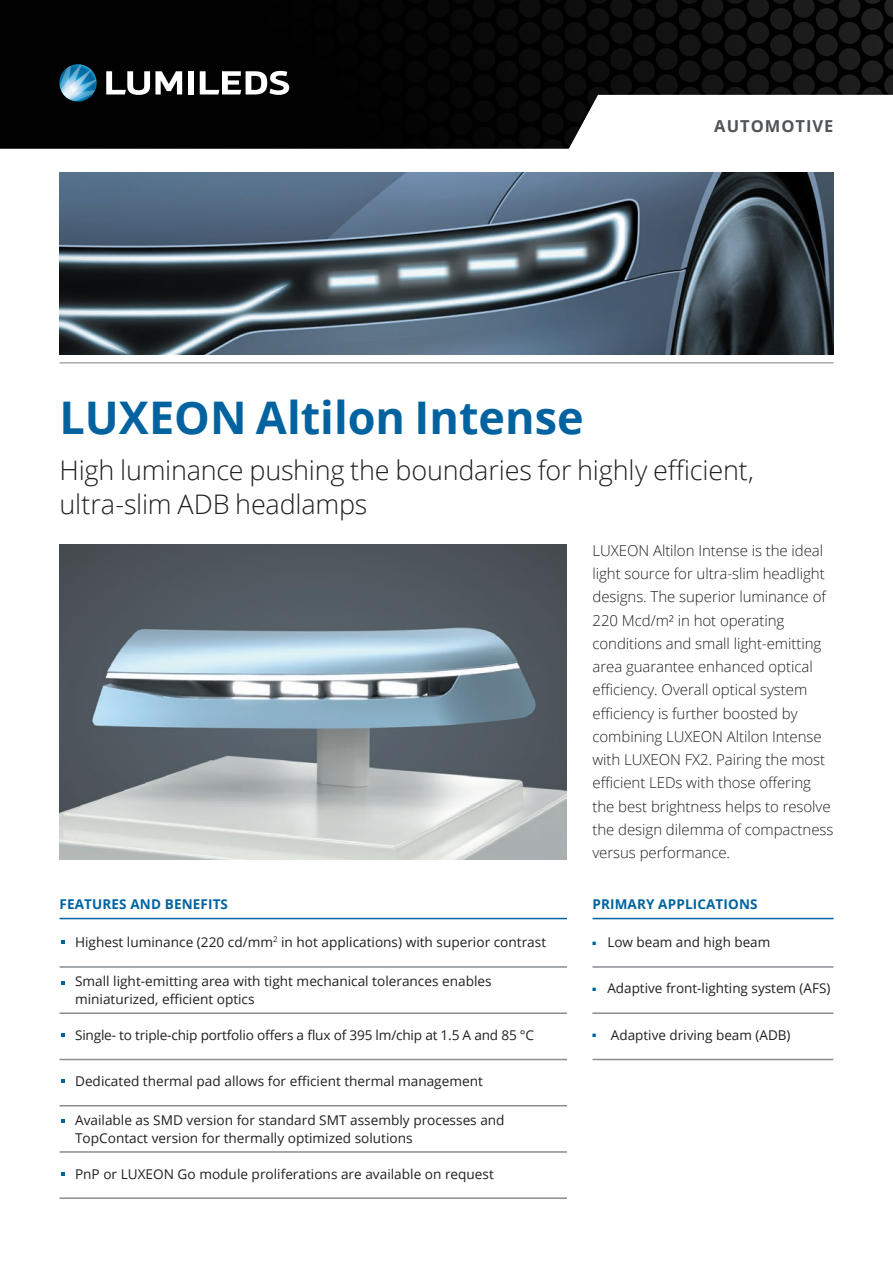
<style>
.page{position:relative;width:893px;height:1263px;background:#fff}
.page>*{position:absolute;margin:0;border:0;box-sizing:border-box;transform-origin:0 0}
.Title_Product_Name{font:700 45px "Open Sans";color:#00639f}
.Subtitle_Descriptor{font:300 27px/34.5px "Open Sans";letter-spacing:-.01em;color:#231f20}
.t1{font:700 16.5px "Open Sans";letter-spacing:.06em;color:#505457}
.Intro_Text{font:300 15px/23.2px "Open Sans";letter-spacing:-.005em;color:#231f20}
.Figure_HL{font:13.5px/18px "Open Sans";color:#231f20}
.Applications_HL{font:700 13.5px "Open Sans";letter-spacing:.01em;color:#00639f}
</style>
<div class="page">
<svg style="left:0;top:0;width:893px;height:148px;background:#262626"></svg>
<img style="left:60px;top:172px;width:773px;height:183px">
<img style="left:60px;top:544px;width:507px;height:315px">
<hr style="left:60px;top:362px;width:773px;height:1px;background:#898d91">
<hr style="left:592px;top:918px;width:241px;height:1px;background:#00639f">
<hr style="left:592px;top:966px;width:241px;height:2px;background:#898d91">
<hr style="left:592px;top:1012px;width:241px;height:2px;background:#898d91">
<hr style="left:592px;top:1059px;width:241px;height:1px;background:#898d91">
<hr style="left:60px;top:918px;width:507px;height:1px;background:#00639f">
<hr style="left:60px;top:966px;width:507px;height:2px;background:#898d91">
<hr style="left:60px;top:1105px;width:507px;height:1px;background:#898d91">
<hr style="left:60px;top:1151px;width:507px;height:2px;background:#898d91">
<hr style="left:60px;top:1197px;width:507px;height:2px;background:#898d91">
<hr style="left:60px;top:1012px;width:507px;height:2px;background:#898d91">
<hr style="left:60px;top:1059px;width:507px;height:1px;background:#898d91">
<svg style="left:61px;top:1079px;width:3px;height:4px"></svg>
<div style="left:188px;top:71px;width:6px;height:23px;background:#fff"></div>
<svg style="left:106px;top:71px;width:76px;height:24px"></svg>
<svg style="left:200px;top:71px;width:89px;height:24px"></svg>
<svg style="left:59px;top:64px;width:38px;height:38px"></svg>
<svg style="left:60px;top:64px;width:37px;height:37px"></svg>
<p class="t1" style="left:714px;top:114px;width:121px">AUTOMOTIVE</p>
<p class="Title_Product_Name" style="left:60px;top:386px;width:526px">LUXEON Altilon Intense</p>
<p class="Subtitle_Descriptor" style="left:60px;top:452px;width:696px">High luminance pushing the boundaries for highly efficient, ultra-slim ADB headlamps</p>
<p class="Intro_Text" style="left:592px;top:538px;width:242px">LUXEON Altilon Intense is the ideal light source for ultra-slim headlight designs. The superior luminance of 220 Mcd/m² in hot operating conditions and small light-emitting area guarantee enhanced optical efficiency. Overall optical system efficiency is further boosted by combining LUXEON Altilon Intense with LUXEON FX2. Pairing the most efficient LEDs with those offering the best brightness helps to resolve the design dilemma of compactness versus performance.</p>
<p class="Applications_HL" style="left:592px;top:895px;width:167px">PRIMARY APPLICATIONS</p>
<p class="Figure_HL" style="left:592px;top:933px;width:179px"><sup>■</sup> Low beam and high beam</p>
<p class="Figure_HL" style="left:592px;top:979px;width:240px"><sup>■</sup> Adaptive front-lighting system (AFS)</p>
<p class="Figure_HL" style="left:592px;top:1025px;width:200px"><sup>■</sup> Adaptive driving beam (ADB)</p>
<p class="Applications_HL" style="left:60px;top:895px;width:170px">FEATURES AND BENEFITS</p>
<p class="Figure_HL" style="left:75px;top:933px;width:473px">Highest luminance (220 cd/mm<sup>2</sup> in hot applications) with superior contrast</p>
<p class="Figure_HL" style="left:75px;top:972px;width:418px">Small light-emitting area with tight mechanical tolerances enables miniaturized, efficient optics</p>
<p class="Figure_HL" style="left:75px;top:1026px;width:461px">Single- to triple-chip portfolio offers a flux of 395 lm/chip at 1.5 A and 85 °C</p>
<p class="Figure_HL" style="left:75px;top:1072px;width:409px">Dedicated thermal pad allows for efficient thermal management</p>
<p class="Figure_HL" style="left:75px;top:1111px;width:431px">Available as SMD version for standard SMT assembly processes and<br>TopContact version for thermally optimized solutions</p>
<p class="Figure_HL" style="left:75px;top:1164px;width:420px">PnP or LUXEON Go module proliferations are available on request</p>
</div>
